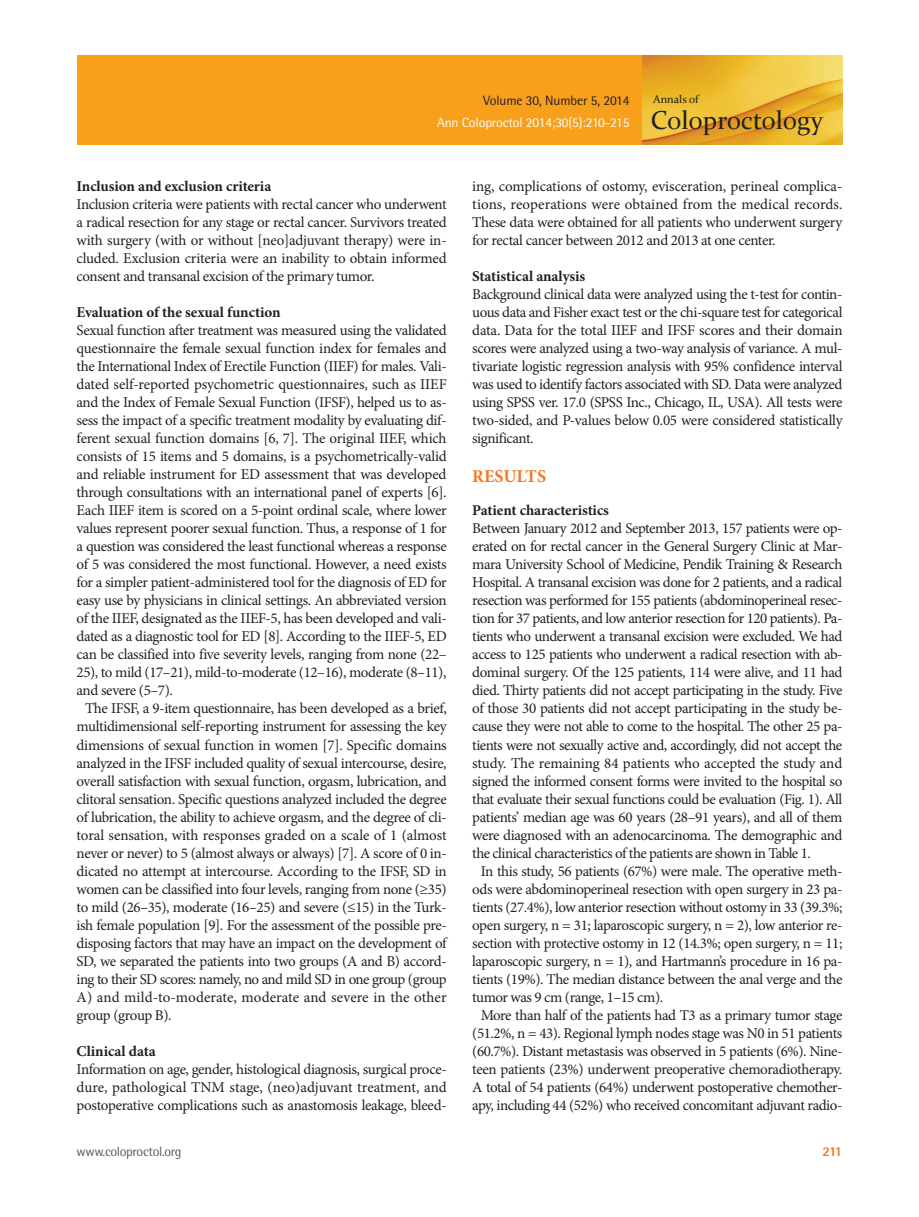
<style>
.page{position:relative;width:919px;height:1217px;background:#fff}
.page>*{position:absolute;margin:0;border:0;box-sizing:border-box;transform-origin:0 0}
.t1{font:25.95px "Constantia";color:#231f20}
.본문제목_대{font:700 18px "Minion Pro";color:#f47721}
.본문{font:15px/18px "Minion Pro";letter-spacing:-.03em;color:#231f20;text-align:justify}
.본문제목_중{font:700 15px "Minion Pro";letter-spacing:-.005em;color:#231f20}
.t2{font:13.5px "Rotis Semi Sans Std";letter-spacing:-.01em;color:#fff}
.t3{font:13.5px "Rotis Semi Sans Std";letter-spacing:-.01em;color:#231f20}
.t4{font:13.5px "Rotis Semi Sans Std";letter-spacing:-.025em;color:#57585a}
.t5{font:800 13.5px "Rotis Semi Sans Std";color:#f47721}
.t6{font:11.25px "Constantia";color:#231f20}
</style>
<div class="page">
<div style="left:77px;top:55px;width:565px;height:90px;background:#f89f1c"></div>
<img style="left:642px;top:55px;width:200px;height:90px">
<p class="t3" style="left:483px;top:92px;width:148px">Volume 30, Number 5, 2014</p>
<p class="t2" style="left:437px;top:114px;width:194px">Ann Coloproctol 2014;30(5):210-215</p>
<p class="t6" style="left:653px;top:92px;width:47px">Annals of</p>
<p class="t1" style="left:651px;top:102px;width:174px">Coloproctology</p>
<p class="본문제목_중" style="left:77px;top:176px;width:196px">Inclusion and exclusion criteria</p>
<p class="본문" style="left:77px;top:195px;width:371px">Inclusion criteria were patients with rectal cancer who underwent a radical resection for any stage or rectal cancer. Survivors treated with surgery (with or without [neo]adjuvant therapy) were in&shy;cluded. Exclusion criteria were an inability to obtain informed consent and transanal excision of the primary tumor.</p>
<p class="본문제목_중" style="left:77px;top:302px;width:205px">Evaluation of the sexual function</p>
<p class="본문" style="left:77px;top:321px;width:372px">Sexual function after treatment was measured using the validated questionnaire the female sexual function index for females and the International Index of Erectile Function (IIEF) for males. Vali&shy;dated self-reported psychometric questionnaires, such as IIEF and the Index of Female Sexual Function (IFSF), helped us to as&shy;sess the impact of a specific treatment modality by evaluating dif&shy;ferent sexual function domains [6, 7]. The original IIEF, which consists of 15 items and 5 domains, is a psychometrically-valid and reliable instrument for ED assessment that was developed through consultations with an international panel of experts [6].<br>Each IIEF item is scored on a 5-point ordinal scale, where lower values represent poorer sexual function. Thus, a response of 1 for a question was considered the least functional whereas a response of 5 was considered the most functional. However, a need exists for a simpler patient-administered tool for the diagnosis of ED for easy use by physicians in clinical settings. An abbreviated version of the IIEF, designated as the IIEF-5, has been developed and vali&shy;dated as a diagnostic tool for ED [8]. According to the IIEF-5, ED can be classified into five severity levels, ranging from none (22– 25), to mild (17–21), mild-to-moderate (12–16), moderate (8–11), and severe (5–7).</p>
<p class="본문" style="left:77px;top:699px;width:371px;text-indent:9px">The IFSF, a 9-item questionnaire, has been developed as a brief, multidimensional self-reporting instrument for assessing the key dimensions of sexual function in women [7]. Specific domains analyzed in the IFSF included quality of sexual intercourse, desire, overall satisfaction with sexual function, orgasm, lubrication, and clitoral sensation. Specific questions analyzed included the degree of lubrication, the ability to achieve orgasm, and the degree of cli&shy;toral sensation, with responses graded on a scale of 1 (almost never or never) to 5 (almost always or always) [7]. A score of 0 in&shy;dicated no attempt at intercourse. According to the IFSF, SD in women can be classified into four levels, ranging from none (≥35) to mild (26–35), moderate (16–25) and severe (≤15) in the Turk&shy;ish female population [9]. For the assessment of the possible pre&shy;disposing factors that may have an impact on the development of SD, we separated the patients into two groups (A and B) accord&shy;ing to their SD scores: namely, no and mild SD in one group (group A) and mild-to-moderate, moderate and severe in the other group (group B).</p>
<p class="본문제목_중" style="left:77px;top:1040px;width:81px">Clinical data</p>
<p class="본문" style="left:77px;top:1059px;width:372px">Information on age, gender, histological diagnosis, surgical proce&shy;dure, pathological TNM stage, (neo)adjuvant treatment, and postoperative complications such as anastomosis leakage, bleed-</p>
<p class="본문" style="left:472px;top:177px;width:372px">ing, complications of ostomy, evisceration, perineal complica&shy;tions, reoperations were obtained from the medical records.<br>These data were obtained for all patients who underwent surgery for rectal cancer between 2012 and 2013 at one center.</p>
<p class="본문제목_중" style="left:472px;top:266px;width:114px">Statistical analysis</p>
<p class="본문" style="left:472px;top:285px;width:372px">Background clinical data were analyzed using the t-test for contin&shy;uous data and Fisher exact test or the chi-square test for categorical data. Data for the total IIEF and IFSF scores and their domain scores were analyzed using a two-way analysis of variance. A mul&shy;tivariate logistic regression analysis with 95% confidence interval was used to identify factors associated with SD. Data were analyzed using SPSS ver. 17.0 (SPSS Inc., Chicago, IL, USA). All tests were two-sided, and P-values below 0.05 were considered statistically significant.</p>
<p class="본문제목_대" style="left:472px;top:463px;width:75px">RESULTS</p>
<p class="본문제목_중" style="left:472px;top:500px;width:138px">Patient characteristics</p>
<p class="본문" style="left:472px;top:519px;width:372px">Between January 2012 and September 2013, 157 patients were op&shy;erated on for rectal cancer in the General Surgery Clinic at Mar&shy;mara University School of Medicine, Pendik Training &amp; Research Hospital. A transanal excision was done for 2 patients, and a radical resection was performed for 155 patients (abdominoperineal resec&shy;tion for 37 patients, and low anterior resection for 120 patients). Pa&shy;tients who underwent a transanal excision were excluded. We had access to 125 patients who underwent a radical resection with ab&shy;dominal surgery. Of the 125 patients, 114 were alive, and 11 had died. Thirty patients did not accept participating in the study. Five of those 30 patients did not accept participating in the study be&shy;cause they were not able to come to the hospital. The other 25 pa&shy;tients were not sexually active and, accordingly, did not accept the study. The remaining 84 patients who accepted the study and signed the informed consent forms were invited to the hospital so that evaluate their sexual functions could be evaluation (Fig. 1). All patients’ median age was 60 years (28–91 years), and all of them were diagnosed with an adenocarcinoma. The demographic and the clinical characteristics of the patients are shown in Table 1.</p>
<p class="본문" style="left:472px;top:861px;width:372px;text-indent:9px">In this study, 56 patients (67%) were male. The operative meth&shy;ods were abdominoperineal resection with open surgery in 23 pa&shy;tients (27.4%), low anterior resection without ostomy in 33 (39.3%; open surgery, n = 31; laparoscopic surgery, n = 2), low anterior re&shy;section with protective ostomy in 12 (14.3%; open surgery, n = 11; laparoscopic surgery, n = 1), and Hartmann’s procedure in 16 pa&shy;tients (19%). The median distance between the anal verge and the tumor was 9 cm (range, 1–15 cm).</p>
<p class="본문" style="left:472px;top:1005px;width:371px;text-align:center">More than half of the patients had T3 as a primary tumor stage (51.2%, n = 43). Regional lymph nodes stage was N0 in 51 patients (60.7%). Distant metastasis was observed in 5 patients (6%). Nine&shy;teen patients (23%) underwent preoperative chemoradiotherapy.<br>A total of 54 patients (64%) underwent postoperative chemother&shy;apy, including 44 (52%) who received concomitant adjuvant radio-</p>
<p class="t4" style="left:77px;top:1143px;width:106px">www.coloproctol.org</p>
<p class="t5" style="left:822px;top:1142px;width:21px">211</p>
</div>
